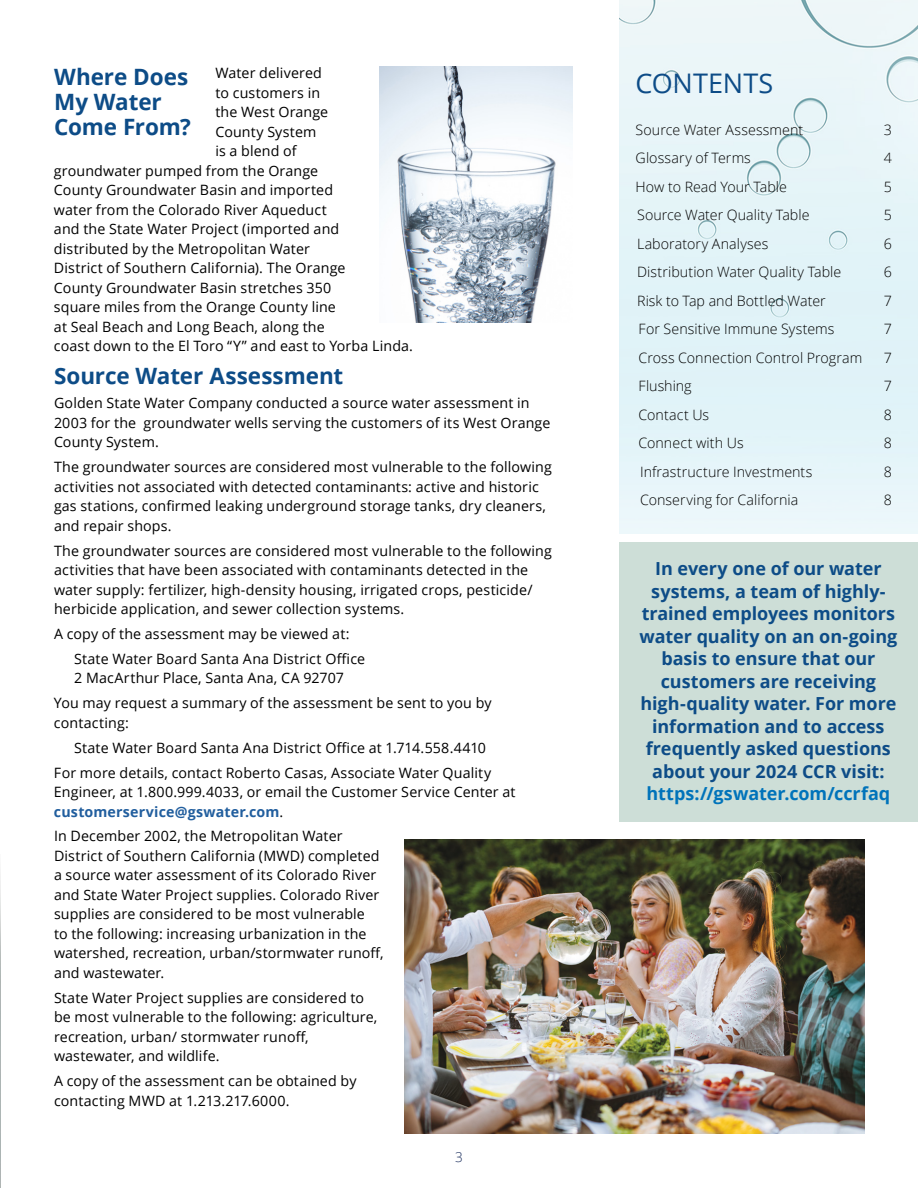
<style>
.page{position:relative;width:918px;height:1188px;background:#fff}
.page>*{position:absolute;margin:0;border:0;box-sizing:border-box;transform-origin:0 0}
.t1{font:27px "Open Sans";letter-spacing:.005em;color:#0d4c87}
.t2{font:700 22.5px/25.2px "Open Sans";letter-spacing:-.005em;color:#0d4c87}
.t3{font:700 18px/22.5px "Open Sans";letter-spacing:-.005em;color:#0d4c87;text-align:center}
.t4{font:700 18px "Open Sans";letter-spacing:-.005em;color:#0073ba}
.t5{font:14.25px/19.5px "Open Sans";letter-spacing:.01em;color:#000}
.t6{font:300 14.25px "Open Sans";letter-spacing:.005em;color:#000}
.t7{font:300 13.5px "Open Sans";color:#1a2d5c}
.s1{font-weight:700;color:#215e9e}
</style>
<div class="page">
<img style="left:620px;top:0;width:298px;height:534px">
<img style="left:0;top:872px;width:1px;height:316px">
<img style="left:379px;top:66px;width:193px;height:256px">
<img style="left:405px;top:839px;width:459px;height:294px">
<div style="left:620px;top:543px;width:298px;height:279px;background:#cdded7"></div>
<p class="t5" style="left:215px;top:63px;width:108px">Water delivered</p>
<p class="t5" style="left:215px;top:83px;width:106px">to customers in</p>
<p class="t5" style="left:215px;top:102px;width:114px">the West Orange</p>
<p class="t5" style="left:215px;top:122px;width:102px">County System</p>
<p class="t5" style="left:215px;top:141px;width:83px">is a blend of</p>
<p class="t5" style="left:54px;top:161px;width:266px">groundwater pumped from the Orange</p>
<p class="t5" style="left:54px;top:180px;width:281px">County Groundwater Basin and imported</p>
<p class="t5" style="left:54px;top:200px;width:274px">water from the Colorado River Aqueduct</p>
<p class="t5" style="left:54px;top:219px;width:287px">and the State Water Project (imported and</p>
<p class="t5" style="left:54px;top:239px;width:258px">distributed by the Metropolitan Water</p>
<p class="t5" style="left:54px;top:258px;width:293px">District of Southern California). The Orange</p>
<p class="t5" style="left:54px;top:278px;width:279px">County Groundwater Basin stretches 350</p>
<p class="t5" style="left:54px;top:297px;width:283px">square miles from the Orange County line</p>
<p class="t5" style="left:54px;top:317px;width:272px">at Seal Beach and Long Beach, along the</p>
<p class="t5" style="left:54px;top:336px;width:361px">coast down to the El Toro “Y” and east to Yorba Linda.</p>
<h2 class="t2" style="left:54px;top:362px;width:291px">Source Water Assessment</h2>
<p class="t5" style="left:54px;top:393px;width:498px">Golden State Water Company conducted a source water assessment in<br>2003 for the groundwater wells serving the customers of its West Orange<br>County System.</p>
<p class="t5" style="left:54px;top:457px;width:499px">The groundwater sources are considered most vulnerable to the following activities not associated with detected contaminants: active and historic gas stations, confirmed leaking underground storage tanks, dry cleaners, and repair shops.</p>
<p class="t5" style="left:54px;top:540px;width:499px">The groundwater sources are considered most vulnerable to the following activities that have been associated with contaminants detected in the water supply: fertilizer, high-density housing, irrigated crops, pesticide/ herbicide application, and sewer collection systems.</p>
<p class="t5" style="left:74px;top:621px;width:292px;line-height:24.9px;text-indent:-20px">A copy of the assessment may be viewed at:<br>State Water Board Santa Ana District Office</p>
<p class="t5" style="left:54px;top:665px;width:439px;line-height:24.9px;text-indent:20px">2 MacArthur Place, Santa Ana, CA 92707<br>You may request a summary of the assessment be sent to you by</p>
<p class="t5" style="left:54px;top:713px;width:76px">contacting:</p>
<p class="t5" style="left:74px;top:737px;width:413px">State Water Board Santa Ana District Office at 1.714.558.4410</p>
<p class="t5" style="left:54px;top:762px;width:439px">For more details, contact Roberto Casas, Associate Water Quality</p>
<p class="t5" style="left:54px;top:782px;width:463px">Engineer, at 1.800.999.4033, or email the Customer Service Center at <span class="s1">customerservice@gswater.com</span>.</p>
<p class="t5" style="left:54px;top:826px;width:331px">In December 2002, the Metropolitan Water District of Southern California (MWD) completed a source water assessment of its Colorado River and State Water Project supplies. Colorado River supplies are considered to be most vulnerable<br>to the following: increasing urbanization in the watershed, recreation, urban/stormwater runoff, and wastewater.</p>
<p class="t5" style="left:54px;top:988px;width:325px">State Water Project supplies are considered to be most vulnerable to the following: agriculture, recreation, urban/ stormwater runoff, wastewater, and wildlife.</p>
<p class="t5" style="left:54px;top:1071px;width:304px">A copy of the assessment can be obtained by contacting MWD at 1.213.217.6000.</p>
<h2 class="t2" style="left:54px;top:63px;width:139px">Where Does<br>My Water<br>Come From?</h2>
<h1 class="t1" style="left:636px;top:64px;width:139px">CONTENTS</h1>
<p class="t6" style="left:636px;top:120px;width:169px">Source Water Assessment</p>
<p class="t6" style="left:884px;top:120px;width:10px">3</p>
<p class="t6" style="left:636px;top:148px;width:117px">Glossary of Terms</p>
<p class="t6" style="left:884px;top:148px;width:10px">4</p>
<p class="t6" style="left:636px;top:177px;width:153px">How to Read Your Table</p>
<p class="t6" style="left:884px;top:177px;width:10px">5</p>
<p class="t6" style="left:637px;top:205px;width:174px">Source Water Quality Table</p>
<p class="t6" style="left:884px;top:205px;width:10px">5</p>
<p class="t6" style="left:637px;top:234px;width:133px">Laboratory Analyses</p>
<p class="t6" style="left:884px;top:234px;width:10px">6</p>
<p class="t6" style="left:637px;top:262px;width:206px">Distribution Water Quality Table</p>
<p class="t6" style="left:884px;top:262px;width:10px">6</p>
<p class="t6" style="left:637px;top:291px;width:190px">Risk to Tap and Bottled Water</p>
<p class="t6" style="left:884px;top:291px;width:10px">7</p>
<p class="t6" style="left:639px;top:319px;width:197px">For Sensitive Immune Systems</p>
<p class="t6" style="left:884px;top:319px;width:10px">7</p>
<p class="t6" style="left:639px;top:348px;width:225px">Cross Connection Control Program</p>
<p class="t6" style="left:884px;top:348px;width:10px">7</p>
<p class="t6" style="left:639px;top:376px;width:55px">Flushing</p>
<p class="t6" style="left:884px;top:376px;width:10px">7</p>
<p class="t6" style="left:639px;top:405px;width:72px">Contact Us</p>
<p class="t6" style="left:884px;top:405px;width:10px">8</p>
<p class="t6" style="left:639px;top:433px;width:107px">Connect with Us</p>
<p class="t6" style="left:884px;top:433px;width:10px">8</p>
<p class="t6" style="left:640px;top:462px;width:174px">Infrastructure Investments</p>
<p class="t6" style="left:884px;top:462px;width:10px">8</p>
<p class="t6" style="left:640px;top:490px;width:160px">Conserving for California</p>
<p class="t6" style="left:884px;top:490px;width:10px">8</p>
<p class="t3" style="left:640px;top:557px;width:259px">In every one of our water systems, a team of highly&shy;trained employees monitors water quality on an on‑going basis to ensure that our customers are receiving high‑quality water. For more information and to access frequently asked questions about your 2024 CCR visit:</p>
<p class="t4" style="left:647px;top:781px;width:245px">https://gswater.com/ccrfaq</p>
<p class="t7" style="left:455px;top:1147px;width:9px">3</p>
</div>
